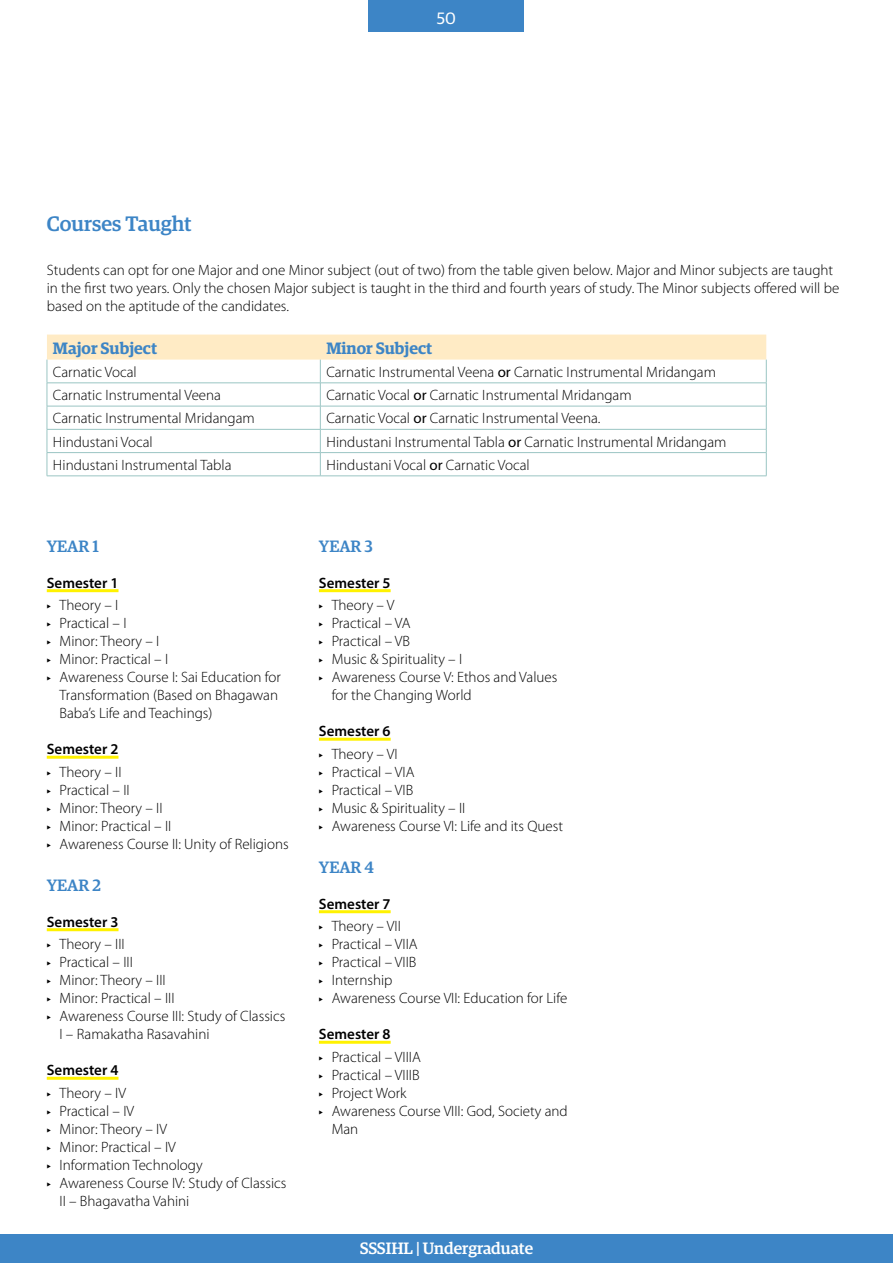
<style>
.page{position:relative;width:893px;height:1263px;background:#fff}
.page>*{position:absolute;margin:0;border:0;box-sizing:border-box;transform-origin:0 0}
.t1{font:500 21px "Guardian Egyptian";color:#3d85c6}
.t2{font:600 16.5px "Guardian Egyptian";color:#3d85c6}
.t3{font:500 16.5px "Guardian Egyptian";color:#fff}
.t4{font:500 16.5px "Guardian Egyptian";color:#3d85c6}
.t5{font:16.5px "Guardian Sans";color:#fff}
.t6{font:300 15px/18px "Myriad Pro";color:#000}
.t7{font:600 15px/22.5px "Myriad Pro";color:#000}
.s1{font-weight:400}
.s2{font-family:"Source Sans 3";font-weight:400;font-size:13.5px}
.s3{font-weight:300}
.s4{font-weight:600}
</style>
<div class="page">
<div style="left:0;top:1234px;width:893px;height:29px;background:#3d85c6"></div>
<div style="left:369px;top:0;width:155px;height:32px;background:#3d85c6"></div>
<hr style="left:47px;top:589px;width:72px;height:3px;background:#fff200">
<hr style="left:47px;top:756px;width:72px;height:3px;background:#fff200">
<hr style="left:47px;top:928px;width:72px;height:3px;background:#fff200">
<hr style="left:47px;top:1077px;width:72px;height:3px;background:#fff200">
<hr style="left:319px;top:589px;width:72px;height:3px;background:#fff200">
<hr style="left:319px;top:738px;width:72px;height:3px;background:#fff200">
<hr style="left:319px;top:910px;width:72px;height:3px;background:#fff200">
<hr style="left:319px;top:1041px;width:72px;height:3px;background:#fff200">
<svg style="left:47px;top:335px;width:720px;height:141px"></svg>
<hr style="left:47px;top:476px;width:273px;height:1px;background:#9ac5c3">
<hr style="left:320px;top:476px;width:446px;height:1px;background:#9ac5c3">
<p class="t5" style="left:437px;top:6px;width:21px">50</p>
<h1 class="t1" style="left:47px;top:209px;width:146px">Courses Taught</h1>
<p class="t6" style="left:47px;top:261px;width:794px">Students can opt for one Major and one Minor subject (out of two) from the table given below. Major and Minor subjects are taught in the first two years. Only the chosen Major subject is taught in the third and fourth years of study. The Minor subjects offered will be based on the aptitude of the candidates.</p>
<p class="t2" style="left:53px;top:336px;width:106px">Major Subject</p>
<p class="t2" style="left:326px;top:336px;width:108px">Minor Subject</p>
<p class="t6" style="left:53px;top:363px;width:85px">Carnatic Vocal</p>
<p class="t6" style="left:326px;top:363px;width:391px">Carnatic Instrumental Veena <span class="s1">or</span> Carnatic Instrumental Mridangam</p>
<p class="t6" style="left:53px;top:386px;width:170px">Carnatic Instrumental Veena</p>
<p class="t6" style="left:326px;top:386px;width:307px">Carnatic Vocal <span class="s1">or</span> Carnatic Instrumental Mridangam</p>
<p class="t6" style="left:53px;top:410px;width:203px">Carnatic Instrumental Mridangam</p>
<p class="t6" style="left:326px;top:410px;width:276px">Carnatic Vocal <span class="s1">or</span> Carnatic Instrumental Veena.</p>
<p class="t6" style="left:53px;top:433px;width:101px">Hindustani Vocal</p>
<p class="t6" style="left:326px;top:433px;width:402px">Hindustani Instrumental Tabla <span class="s1">or</span> Carnatic Instrumental Mridangam</p>
<p class="t6" style="left:53px;top:456px;width:180px">Hindustani Instrumental Tabla</p>
<p class="t6" style="left:326px;top:456px;width:205px">Hindustani Vocal <span class="s1">or</span> Carnatic Vocal</p>
<p class="t4" style="left:47px;top:534px;width:54px">YEAR 1</p>
<p class="t7" style="left:47px;top:571px;width:73px">Semester 1 <span class="s2">‣</span> <span class="s3">Theory – I</span></p>
<p class="t6" style="left:47px;top:614px;width:81px"><span class="s2">‣</span> Practical – I</p>
<p class="t6" style="left:47px;top:632px;width:114px"><span class="s2">‣</span> Minor: Theory – I</p>
<p class="t6" style="left:47px;top:650px;width:123px"><span class="s2">‣</span> Minor: Practical – I</p>
<p class="t6" style="left:47px;top:668px;width:236px"><span class="s2">‣</span> Awareness Course I: Sai Education for</p>
<p class="t6" style="left:60px;top:686px;width:220px">Transformation (Based on Bhagawan</p>
<p class="t6" style="left:60px;top:704px;width:155px">Baba’s Life and Teachings)</p>
<p class="t7" style="left:47px;top:737px;width:76px">Semester 2 <span class="s2">‣</span> <span class="s3">Theory – II</span></p>
<p class="t6" style="left:47px;top:781px;width:243px"><span class="s2">‣</span> Practical – II<br><span class="s2">‣</span> Minor: Theory – II<br><span class="s2">‣</span> Minor: Practical – II<br><span class="s2">‣</span> Awareness Course II: Unity of Religions</p>
<p class="t4" style="left:47px;top:873px;width:56px">YEAR 2</p>
<p class="t6" style="left:47px;top:911px;width:80px;line-height:22.5px"><span class="s4">Semester 3 </span><span class="s2">‣</span> Theory – III</p>
<p class="t6" style="left:47px;top:953px;width:88px"><span class="s2">‣</span> Practical – III</p>
<p class="t6" style="left:47px;top:971px;width:121px"><span class="s2">‣</span> Minor: Theory – III</p>
<p class="t6" style="left:47px;top:989px;width:129px"><span class="s2">‣</span> Minor: Practical – III</p>
<p class="t6" style="left:47px;top:1007px;width:240px"><span class="s2">‣</span> Awareness Course III: Study of Classics</p>
<p class="t6" style="left:60px;top:1025px;width:152px">I – Ramakatha Rasavahini</p>
<p class="t7" style="left:47px;top:1058px;width:81px">Semester 4 <span class="s2">‣</span> <span class="s3">Theory – IV</span></p>
<p class="t6" style="left:47px;top:1102px;width:89px"><span class="s2">‣</span> Practical – IV</p>
<p class="t6" style="left:47px;top:1120px;width:122px"><span class="s2">‣</span> Minor: Theory – IV</p>
<p class="t6" style="left:47px;top:1138px;width:131px"><span class="s2">‣</span> Minor: Practical – IV</p>
<p class="t6" style="left:47px;top:1156px;width:157px"><span class="s2">‣</span> Information Technology</p>
<p class="t6" style="left:47px;top:1174px;width:241px"><span class="s2">‣</span> Awareness Course IV: Study of Classics</p>
<p class="t6" style="left:60px;top:1192px;width:131px">II – Bhagavatha Vahini</p>
<p class="t4" style="left:319px;top:534px;width:56px">YEAR 3</p>
<p class="t7" style="left:319px;top:571px;width:77px">Semester 5 <span class="s2">‣</span> <span class="s3">Theory – V</span></p>
<p class="t6" style="left:319px;top:614px;width:93px"><span class="s2">‣</span> Practical – VA</p>
<p class="t6" style="left:319px;top:632px;width:93px"><span class="s2">‣</span> Practical – VB</p>
<p class="t6" style="left:319px;top:650px;width:145px"><span class="s2">‣</span> Music &amp; Spirituality – I</p>
<p class="t6" style="left:319px;top:668px;width:240px"><span class="s2">‣</span> Awareness Course V: Ethos and Values</p>
<p class="t6" style="left:332px;top:686px;width:141px">for the Changing World</p>
<p class="t7" style="left:319px;top:719px;width:80px">Semester 6 <span class="s2">‣</span> <span class="s3">Theory – VI</span></p>
<p class="t6" style="left:319px;top:763px;width:246px"><span class="s2">‣</span> Practical – VIA<br><span class="s2">‣</span> Practical – VIB<br><span class="s2">‣</span> Music &amp; Spirituality – II<br><span class="s2">‣</span> Awareness Course VI: Life and its Quest</p>
<p class="t4" style="left:319px;top:855px;width:57px">YEAR 4</p>
<p class="t6" style="left:319px;top:893px;width:83px;line-height:22.5px"><span class="s4">Semester 7<br></span><span class="s2">‣</span> Theory – VII</p>
<p class="t6" style="left:319px;top:935px;width:250px"><span class="s2">‣</span> Practical – VIIA<br><span class="s2">‣</span> Practical – VIIB<br><span class="s2">‣</span> Internship<br><span class="s2">‣</span> Awareness Course VII: Education for Life</p>
<p class="t6" style="left:319px;top:1023px;width:103px;line-height:22.5px"><span class="s4">Semester 8<br></span><span class="s2">‣</span> Practical – VIIIA</p>
<p class="t6" style="left:319px;top:1066px;width:102px"><span class="s2">‣</span> Practical – VIIIB</p>
<p class="t6" style="left:319px;top:1084px;width:89px"><span class="s2">‣</span> Project Work</p>
<p class="t6" style="left:319px;top:1102px;width:250px"><span class="s2">‣</span> Awareness Course VIII: God, Society and</p>
<p class="t6" style="left:332px;top:1120px;width:28px">Man</p>
<p class="t3" style="left:360px;top:1236px;width:175px">SSSIHL | Undergraduate</p>
</div>
